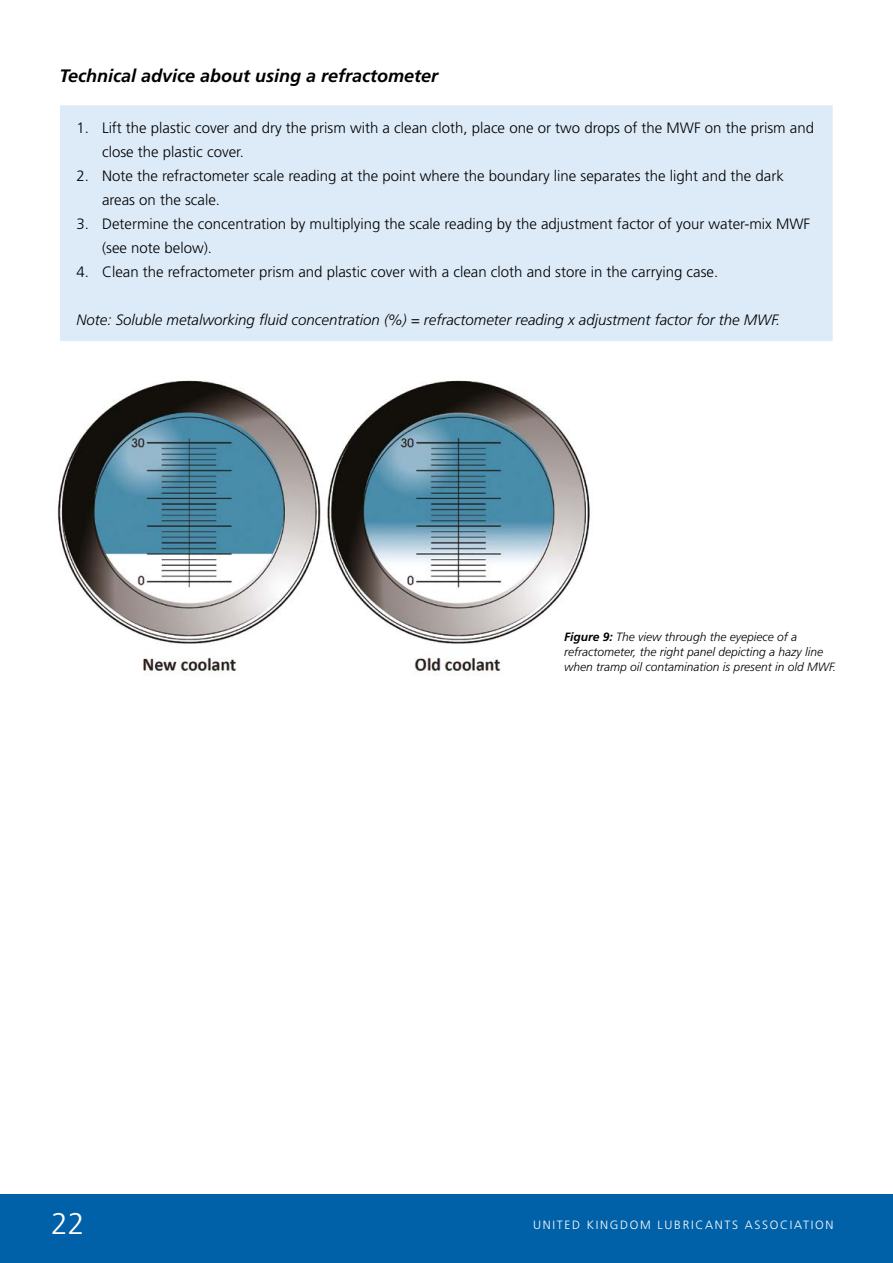
<style>
.page{position:relative;width:893px;height:1263px;background:#fff}
.page>*{position:absolute;margin:0;border:0;box-sizing:border-box;transform-origin:0 0}
.t1{font:300 30px "Frutiger LT Pro";color:#fff}
.t2{font:italic 700 18px "Frutiger LT Pro";color:#000}
.t3{font:300 15px/24px "Frutiger LT Pro";color:#000}
.t4{font:italic 300 15px "Frutiger LT Pro";color:#000}
.t5{font:italic 300 12px/15px "Frutiger LT Pro";color:#000}
.t6{font:300 12px "Frutiger LT Pro";letter-spacing:.14em;color:#fff}
.s1{font-weight:700}
</style>
<div class="page">
<div style="left:0;top:1195px;width:893px;height:68px;background:#0061a8"></div>
<div style="left:60px;top:104px;width:773px;height:238px;background:#ddebf9"></div>
<hr style="left:60px;top:104px;width:774px;height:1px;background:#fff">
<hr style="left:60px;top:341px;width:774px;height:2px;background:#fff">
<img style="left:57px;top:380px;width:533px;height:295px">
<p class="t2" style="left:60px;top:65px;width:380px">Technical advice about using a refractometer</p>
<p class="t3" style="left:102px;top:116px;width:714px;text-indent:-26px">1. Lift the plastic cover and dry the prism with a clean cloth, place one or two drops of the MWF on the prism and close the plastic cover.</p>
<p class="t3" style="left:102px;top:164px;width:683px;text-indent:-26px">2. Note the refractometer scale reading at the point where the boundary line separates the light and the dark areas on the scale.</p>
<p class="t3" style="left:102px;top:212px;width:710px;text-indent:-26px">3. Determine the concentration by multiplying the scale reading by the adjustment factor of your water-mix MWF (see note below).</p>
<p class="t3" style="left:77px;top:260px;width:643px">4. Clean the refractometer prism and plastic cover with a clean cloth and store in the carrying case.</p>
<p class="t4" style="left:77px;top:311px;width:705px">Note: Soluble metalworking fluid concentration (%) = refractometer reading x adjustment factor for the MWF.</p>
<p class="t5" style="left:564px;top:629px;width:273px"><span class="s1">Figure 9:</span> The view through the eyepiece of a refractometer, the right panel depicting a hazy line when tramp oil contamination is present in old MWF.</p>
<h1 class="t1" style="left:51px;top:1206px;width:35px">22</h1>
<p class="t6" style="left:533px;top:1218px;width:302px">UNITED KINGDOM LUBRICANTS ASSOCIATION</p>
</div>
